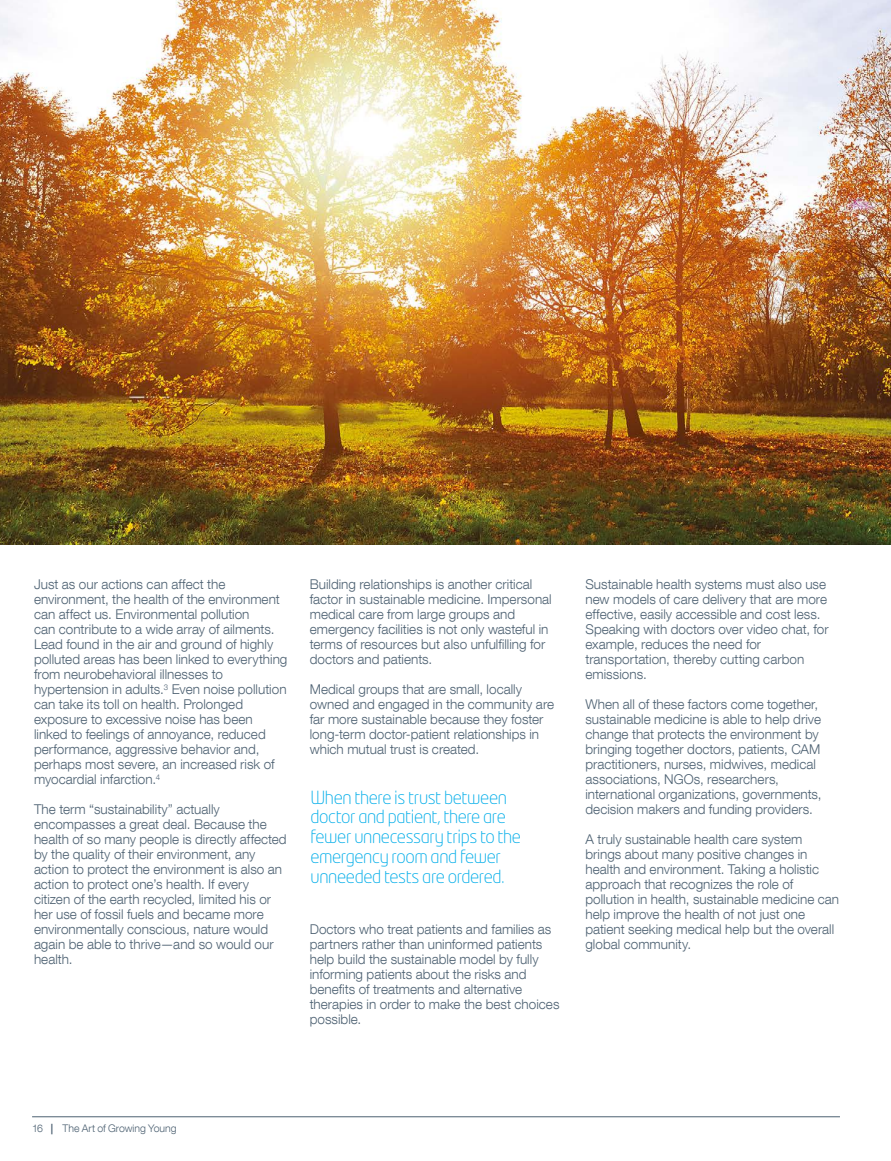
<style>
.page{position:relative;width:891px;height:1161px;background:#fff}
.page>*{position:absolute;margin:0;border:0;box-sizing:border-box;transform-origin:0 0}
.t1{font:300 18px/19.8px "Neo Tech Pro";letter-spacing:-.02em;color:#00ade9}
.t2{font:300 13.5px/15px "Helvetica Neue LT Com";color:#4d6172}
.t3{font:300 10.5px "Helvetica Neue LT Com";color:#4d6172}
.s1{font-weight:700}
</style>
<div class="page">
<hr style="left:32px;top:1116px;width:808px;height:1px;background:#4d6172">
<img style="left:0;top:0;width:891px;height:544px">
<p class="t2" style="left:34px;top:576px;width:255px">Just as our actions can affect the environment, the health of the environment can affect us. Environmental pollution<br>can contribute to a wide array of ailments.<br>Lead found in the air and ground of highly polluted areas has been linked to everything from neurobehavioral illnesses to hypertension in adults.<sup>3</sup> Even noise pollution can take its toll on health. Prolonged exposure to excessive noise has been linked to feelings of annoyance, reduced performance, aggressive behavior and, perhaps most severe, an increased risk of myocardial infarction.<sup>4</sup></p>
<p class="t2" style="left:34px;top:801px;width:254px">The term “sustainability” actually encompasses a great deal. Because the health of so many people is directly affected by the quality of their environment, any action to protect the environment is also an action to protect one’s health. If every citizen of the earth recycled, limited his or her use of fossil fuels and became more environmentally conscious, nature would again be able to thrive—and so would our health.</p>
<p class="t2" style="left:310px;top:576px;width:244px">Building relationships is another critical factor in sustainable medicine. Impersonal medical care from large groups and emergency facilities is not only wasteful in terms of resources but also unfulfilling for doctors and patients.</p>
<p class="t2" style="left:310px;top:681px;width:246px">Medical groups that are small, locally owned and engaged in the community are far more sustainable because they foster long-term doctor-patient relationships in which mutual trust is created.</p>
<h1 class="t1" style="left:310px;top:787px;width:212px">When there is trust between doctor and patient, there are fewer unnecessary trips to the emergency room and fewer unneeded tests are ordered.</h1>
<p class="t2" style="left:310px;top:921px;width:251px">Doctors who treat patients and families as partners rather than uninformed patients help build the sustainable model by fully informing patients about the risks and benefits of treatments and alternative therapies in order to make the best choices possible.</p>
<p class="t2" style="left:585px;top:576px;width:245px">Sustainable health systems must also use new models of care delivery that are more effective, easily accessible and cost less.<br>Speaking with doctors over video chat, for example, reduces the need for transportation, thereby cutting carbon emissions.</p>
<p class="t2" style="left:585px;top:696px;width:238px">When all of these factors come together, sustainable medicine is able to help drive change that protects the environment by bringing together doctors, patients, CAM practitioners, nurses, midwives, medical associations, NGOs, researchers, international organizations, governments, decision makers and funding providers.</p>
<p class="t2" style="left:585px;top:831px;width:255px">A truly sustainable health care system brings about many positive changes in health and environment. Taking a holistic approach that recognizes the role of pollution in health, sustainable medicine can help improve the health of not just one patient seeking medical help but the overall global community.</p>
<p class="t3" style="left:32px;top:1122px;width:13px">16</p>
<p class="t3" style="left:51px;top:1122px;width:127px"><span class="s1">|</span> The Art of Growing Young</p>
</div>
